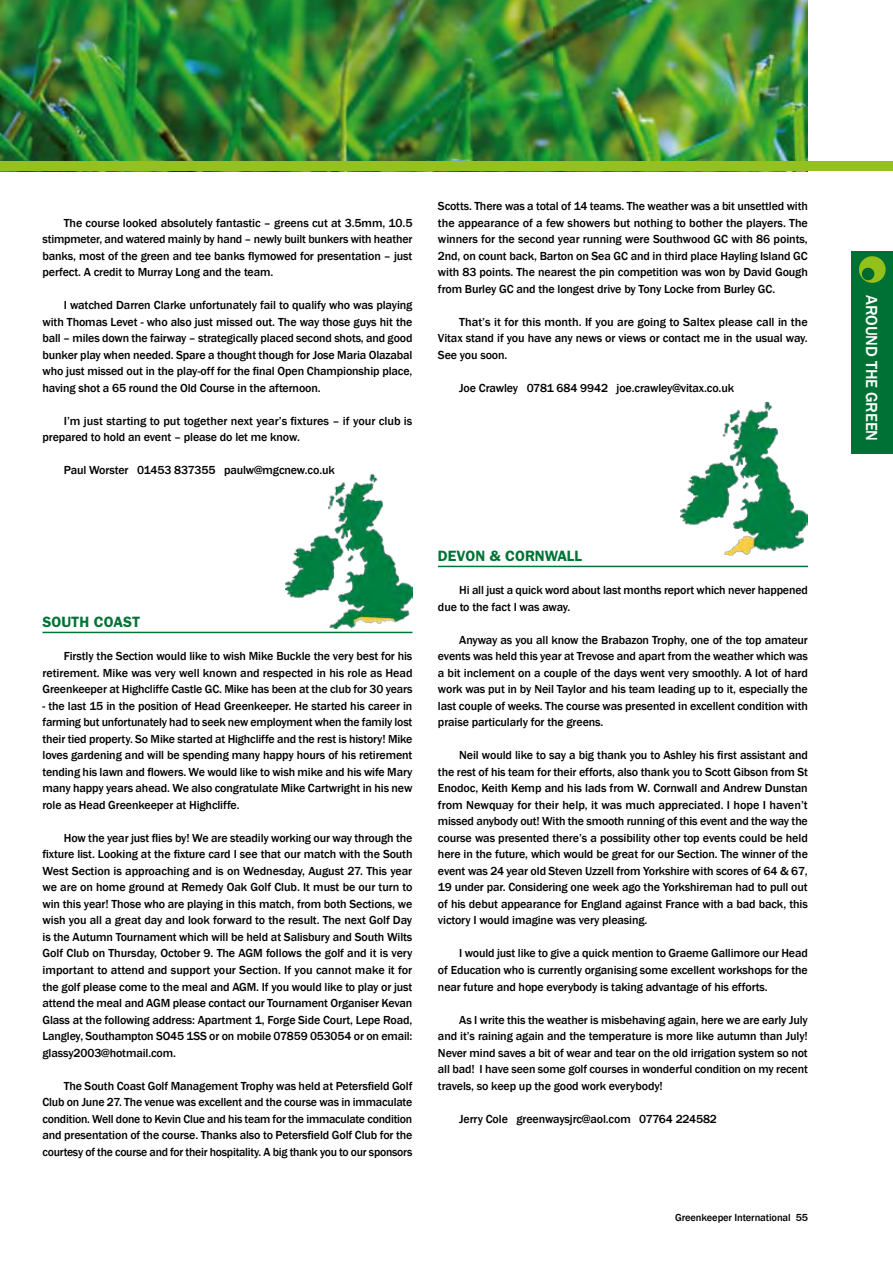
<style>
.page{position:relative;width:893px;height:1263px;background:#fff}
.page>*{position:absolute;margin:0;border:0;box-sizing:border-box;transform-origin:0 0}
.t1{font:500 16.5px "Franklin Gothic";letter-spacing:-.005em;color:#fff}
.t2{font:600 15px "Franklin Gothic";color:#007335}
.t3{font:500 12px/16.5px "Franklin Gothic";letter-spacing:-.01em;color:#000;text-align:justify}
.t4{font:500 10.5px "Franklin Gothic";letter-spacing:-.01em;color:#000}
</style>
<div class="page">
<img style="left:1px;top:0;width:807px;height:162px">
<div style="left:852px;top:251px;width:41px;height:202px;background:#007135"></div>
<div style="left:859px;top:256px;width:26px;height:27px;background:#93c11a;border-radius:50%"></div>
<div style="left:862px;top:268px;width:12px;height:12px;background:#006930;border-radius:50%"></div>
<div style="left:0;top:162px;width:893px;height:9px;background:#94c022"></div>
<hr style="left:43px;top:632px;width:369px;height:1px;background:#007335">
<img style="left:285px;top:473px;width:127px;height:155px">
<hr style="left:438px;top:566px;width:370px;height:1px;background:#007335">
<img style="left:680px;top:401px;width:128px;height:154px">
<p class="t3" style="left:43px;top:215px;width:371px;text-indent:21px">The course looked absolutely fantastic – greens cut at 3.5mm, 10.5 stimpmeter, and watered mainly by hand – newly built bunkers with heather banks, most of the green and tee banks flymowed for presentation – just perfect. A credit to Murray Long and the team.</p>
<p class="t3" style="left:42px;top:297px;width:371px;text-indent:21px">I watched Darren Clarke unfortunately fail to qualify who was playing with Thomas Levet - who also just missed out. The way those guys hit the ball – miles down the fairway – strategically placed second shots, and good bunker play when needed. Spare a thought though for Jose Maria Olazabal who just missed out in the play-off for the final Open Championship place, having shot a 65 round the Old Course in the afternoon.</p>
<p class="t3" style="left:43px;top:413px;width:371px;text-indent:21px">I’m just starting to put together next year’s fixtures – if your club is prepared to hold an event – please do let me know.</p>
<p class="t3" style="left:64px;top:462px;width:273px">Paul Worster 01453 837355 paulw@mgcnew.co.uk</p>
<p class="t3" style="left:438px;top:198px;width:371px">Scotts. There was a total of 14 teams. The weather was a bit unsettled with the appearance of a few showers but nothing to bother the players. The winners for the second year running were Southwood GC with 86 points, 2nd, on count back, Barton on Sea GC and in third place Hayling Island GC with 83 points. The nearest the pin competition was won by David Gough from Burley GC and the longest drive by Tony Locke from Burley GC.</p>
<p class="t3" style="left:438px;top:314px;width:371px;text-indent:21px">That’s it for this month. If you are going to Saltex please call in the Vitax stand if you have any news or views or contact me in the usual way.<br>See you soon.</p>
<p class="t3" style="left:459px;top:380px;width:276px">Joe Crawley 0781 684 9942 joe.crawley@vitax.co.uk</p>
<p class="t2" style="left:43px;top:613px;width:20px">SOUT</p>
<p class="t2" style="left:79px;top:613px;width:35px">H COAST</p>
<p class="t3" style="left:43px;top:648px;width:371px;text-indent:21px">Firstly the Section would like to wish Mike Buckle the very best for his retirement. Mike was very well known and respected in his role as Head Greenkeeper at Highcliffe Castle GC. Mike has been at the club for 30 years</p>
<p class="t3" style="left:43px;top:698px;width:371px">- the last 15 in the position of Head Greenkeeper. He started his career in farming but unfortunately had to seek new employment when the family lost their tied property. So Mike started at Highcliffe and the rest is history! Mike loves gardening and will be spending many happy hours of his retirement tending his lawn and flowers. We would like to wish mike and his wife Mary many happy years ahead. We also congratulate Mike Cartwright in his new role as Head Greenkeeper at Highcliffe.</p>
<p class="t3" style="left:43px;top:830px;width:372px;text-indent:21px">How the year just flies by! We are steadily working our way through the fixture list. Looking at the fixture card I see that our match with the South West Section is approaching and is on Wednesday, August 27. This year we are on home ground at Remedy Oak Golf Club. It must be our turn to win this year! Those who are playing in this match, from both Sections, we wish you all a great day and look forward to the result. The next Golf Day is the Autumn Tournament which will be held at Salisbury and South Wilts Golf Club on Thursday, October 9. The AGM follows the golf and it is very important to attend and support your Section. If you cannot make it for the golf please come to the meal and AGM. If you would like to play or just attend the meal and AGM please contact our Tournament Organiser Kevan Glass at the following address: Apartment 1, Forge Side Court, Lepe Road, Langley, Southampton SO45 1SS or on mobile 07859 053054 or on email: glassy2003@hotmail.com.</p>
<p class="t3" style="left:43px;top:1077px;width:371px;text-indent:21px">The South Coast Golf Management Trophy was held at Petersfield Golf Club on June 27. The venue was excellent and the course was in immaculate condition. Well done to Kevin Clue and his team for the immaculate condition and presentation of the course. Thanks also to Petersfield Golf Club for the courtesy of the course and for their hospitality. A big thank you to our sponsors</p>
<p class="t2" style="left:438px;top:547px;width:20px">DEVON</p>
<p class="t2" style="left:490px;top:547px;width:36px">&amp; CORNWALL</p>
<p class="t3" style="left:438px;top:582px;width:371px;text-indent:21px">Hi all just a quick word about last months report which never happened due to the fact I was away.</p>
<p class="t3" style="left:438px;top:632px;width:371px;text-indent:21px">Anyway as you all know the Brabazon Trophy, one of the top amateur events was held this year at Trevose and apart from the weather which was a bit inclement on a couple of the days went very smoothly. A lot of hard work was put in by Neil Taylor and his team leading up to it, especially the last couple of weeks. The course was presented in excellent condition with praise particularly for the greens.</p>
<p class="t3" style="left:438px;top:747px;width:372px;text-indent:21px">Neil would like to say a big thank you to Ashley his first assistant and the rest of his team for their efforts, also thank you to Scott Gibson from St Enodoc, Keith Kemp and his lads from W. Cornwall and Andrew Dunstan from Newquay for their help, it was much appreciated. I hope I haven’t missed anybody out! With the smooth running of this event and the way the course was presented there’s a possibility other top events could be held here in the future, which would be great for our Section. The winner of the event was 24 year old Steven Uzzell from Yorkshire with scores of 64 &amp; 67, 19 under par. Considering one week ago the Yorkshireman had to pull out of his debut appearance for England against France with a bad back, this victory I would imagine was very pleasing.</p>
<p class="t3" style="left:438px;top:945px;width:371px;text-indent:21px">I would just like to give a quick mention to Graeme Gallimore our Head of Education who is currently organising some excellent workshops for the near future and hope everybody is taking advantage of his efforts.</p>
<p class="t3" style="left:438px;top:1011px;width:371px;text-indent:21px">As I write this the weather is misbehaving again, here we are early July and it’s raining again and the temperature is more like autumn than July!<br>Never mind saves a bit of wear and tear on the old irrigation system so not all bad! I have seen some golf courses in wonderful condition on my recent travels, so keep up the good work everybody!</p>
<p class="t3" style="left:459px;top:1110px;width:259px">Jerry Cole greenwaysjrc@aol.com 07764 224582</p>
<p class="t4" style="left:675px;top:1211px;width:134px">Greenkeeper International 55</p>
<h1 class="t1" style="left:882px;top:295px;width:148px;rotate:90deg">AROUND THE GREEN</h1>
</div>
